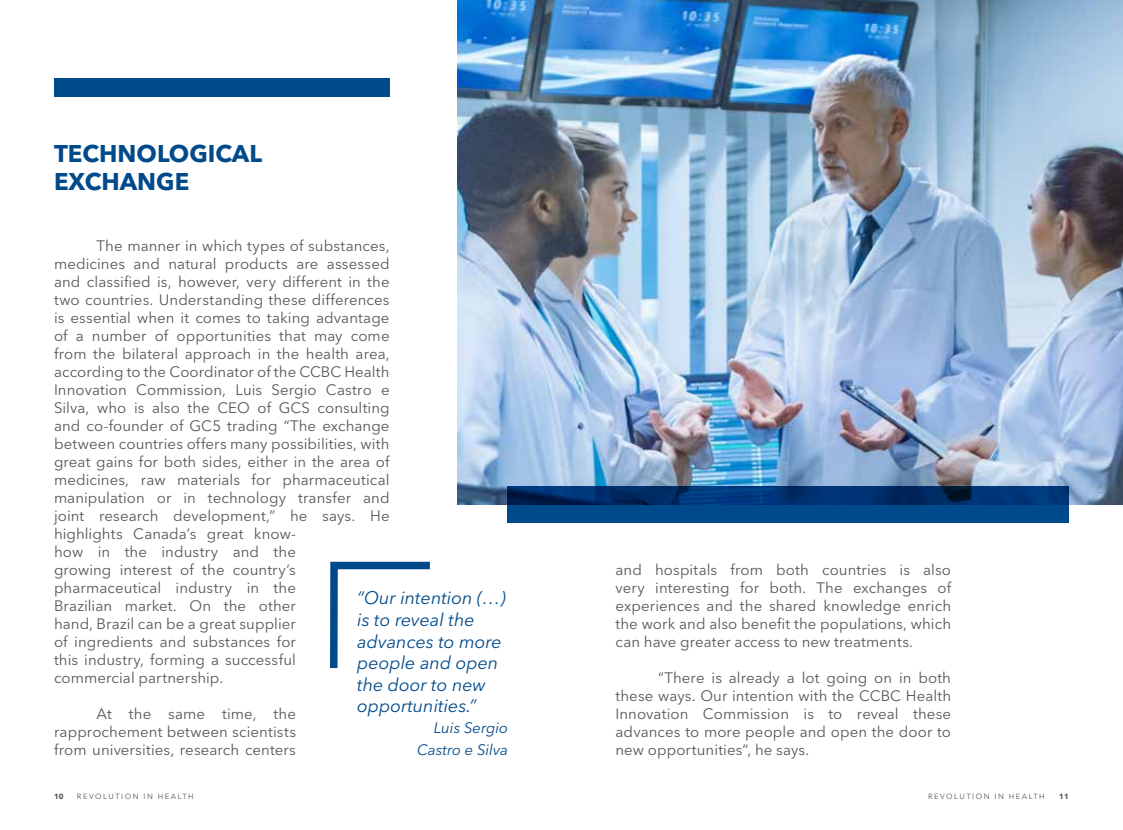
<style>
.page{position:relative;width:1123px;height:830px;background:#fff}
.page>*{position:absolute;margin:0;border:0;box-sizing:border-box;transform-origin:0 0}
.t1{font:700 24px/28.8px "Avenir Next LT Pro";color:#004a8b}
.t2{font:italic 18px/21.6px "Avenir Next LT Pro";color:#004a8b}
.t3{font:15px/18px "Avenir Next LT Pro";letter-spacing:.005em;color:#575756;text-align:justify}
.t4{font:italic 15px/21.6px "Avenir Next LT Pro";color:#004a8b;text-align:right}
.t5{font:7.5px "Avenir Next LT Pro";letter-spacing:.2em;color:#575756}
.t6{font:700 7.5px "Avenir Next LT Pro";color:#575756}
</style>
<div class="page">
<img style="left:457px;top:0;width:666px;height:504px">
<svg style="left:507px;top:486px;width:562px;height:36px;background:#003b7a"></svg>
<div style="left:54px;top:79px;width:335px;height:18px;background:#004a8b"></div>
<svg style="left:330px;top:561px;width:100px;height:108px"></svg>
<h1 class="t1" style="left:54px;top:138px;width:209px">TECHNOLOGICAL<br>EXCHANGE</h1>
<p class="t3" style="left:54px;top:236px;width:337px;text-align:left;text-indent:43px">The manner in which types of substances, medicines and natural products are assessed and classified is, however, very different in the two countries. Understanding these differences is essential when it comes to taking advantage of a number of opportunities that may come from the bilateral approach in the health area, according to the Coordinator of the CCBC Health Innovation Commission, Luis Sergio Castro e Silva, who is also the CEO of GCS consulting and co-founder of GC5 trading “The exchange between countries offers many possibilities, with great gains for both sides, either in the area of medicines, raw materials for pharmaceutical manipulation or in technology transfer and joint research development,” he says. He highlights Canada’s great know-<br>how in the industry and the<br>growing interest of the country’s pharmaceutical industry in the<br>Brazilian market. On the other<br>hand, Brazil can be a great supplier<br>of ingredients and substances for<br>this industry, forming a successful<br>commercial partnership.</p>
<p class="t3" style="left:54px;top:704px;width:243px;text-indent:43px">At the same time, the rapprochement between scientists from universities, research centers</p>
<p class="t2" style="left:357px;top:587px;width:150px">“Our intention (…) is to reveal the advances to more people and open the door to new opportunities.”</p>
<p class="t4" style="left:417px;top:717px;width:92px">Luis Sergio<br>Castro e Silva</p>
<p class="t3" style="left:615px;top:560px;width:337px">and hospitals from both countries is also very interesting for both. The exchanges of experiences and the shared knowledge enrich the work and also benefit the populations, which can have greater access to new treatments.</p>
<p class="t3" style="left:615px;top:668px;width:337px;text-indent:43px">“There is already a lot going on in both these ways. Our intention with the CCBC Health Innovation Commission is to reveal these advances to more people and open the door to new opportunities“, he says.</p>
<p class="t6" style="left:54px;top:790px;width:11px">10</p>
<p class="t5" style="left:77px;top:791px;width:118px">REVOLUTION IN HEALTH</p>
<p class="t5" style="left:928px;top:791px;width:118px">REVOLUTION IN HEALTH</p>
<p class="t6" style="left:1059px;top:790px;width:11px">11</p>
</div>
